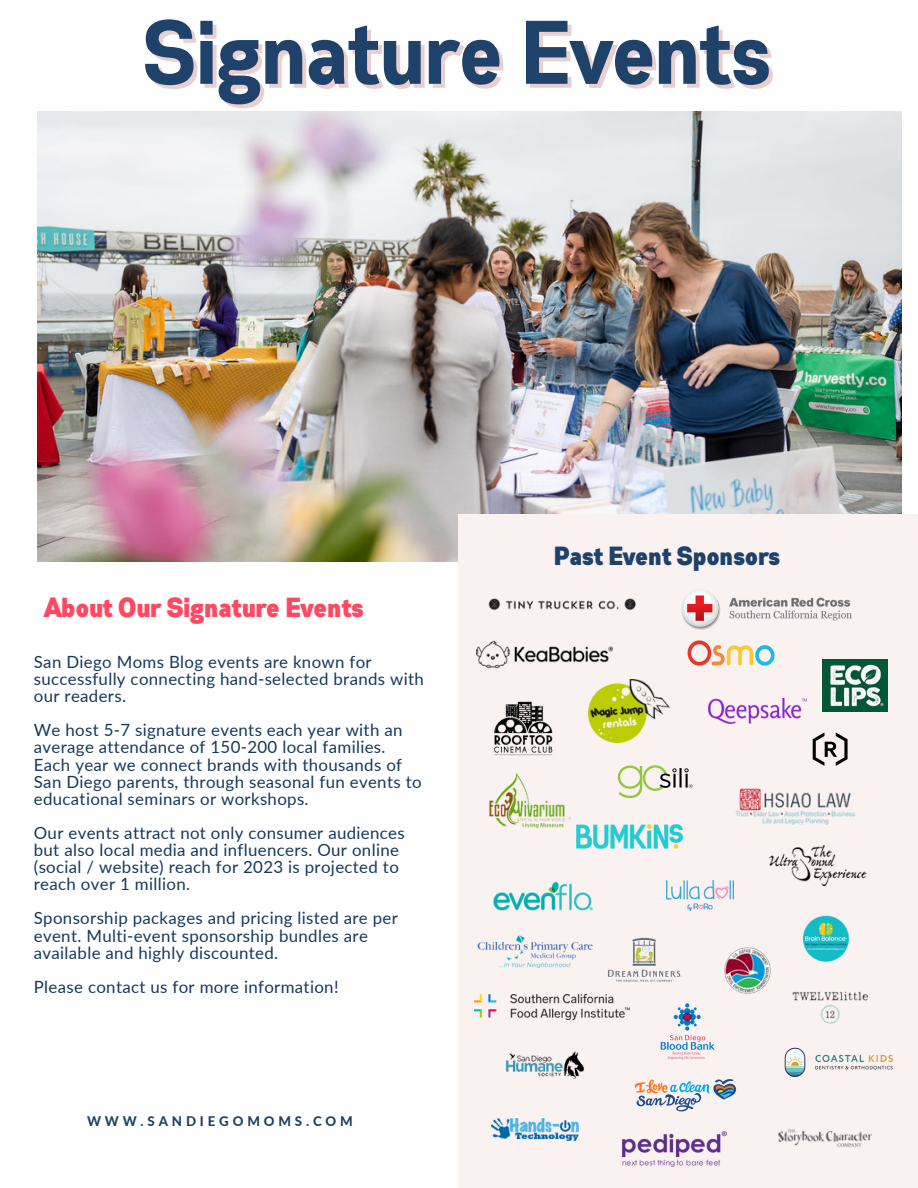
<style>
.page{position:relative;width:918px;height:1188px;background:#fff}
.page>*{position:absolute;margin:0;border:0;box-sizing:border-box;transform-origin:0 0}
.t1{font:700 90px "Gabriel Sans Cond";color:#1e426a}
.t2{font:900 27.6px "Gabriel Sans Cond";color:#ff4862}
.t3{font:900 26.25px "Gabriel Sans Cond";color:#1e426a}
.t4{font:16.8px/17.1px "Lato";letter-spacing:.02em;color:#15395d}
.t5{font:800 13.35px "Lato";letter-spacing:.29em;color:#1e426a}
</style>
<div class="page">
<img style="left:37px;top:112px;width:864px;height:450px">
<div style="left:458px;top:514px;width:460px;height:674px;background:#faf1f1"></div>
<img style="left:477px;top:640px;width:136px;height:28px">
<img style="left:823px;top:660px;width:64px;height:51px">
<svg style="left:813px;top:732px;width:35px;height:10px"></svg>
<img style="left:708px;top:699px;width:98px;height:24px">
<img style="left:488px;top:598px;width:148px;height:13px">
<img style="left:608px;top:937px;width:74px;height:45px">
<img style="left:617px;top:765px;width:76px;height:33px">
<img style="left:578px;top:825px;width:104px;height:23px">
<img style="left:667px;top:880px;width:66px;height:31px">
<img style="left:623px;top:1132px;width:103px;height:35px">
<img style="left:792px;top:991px;width:77px;height:33px">
<img style="left:493px;top:881px;width:100px;height:30px">
<img style="left:784px;top:1047px;width:109px;height:30px">
<img style="left:494px;top:701px;width:59px;height:48px">
<img style="left:725px;top:947px;width:46px;height:46px">
<img style="left:687px;top:643px;width:88px;height:23px">
<img style="left:489px;top:749px;width:89px;height:100px">
<img style="left:589px;top:679px;width:81px;height:63px">
<img style="left:681px;top:589px;width:171px;height:54px">
<img style="left:725px;top:742px;width:142px;height:141px">
<img style="left:778px;top:1129px;width:94px;height:19px">
<img style="left:803px;top:915px;width:46px;height:47px">
<img style="left:477px;top:935px;width:116px;height:33px">
<img style="left:492px;top:1118px;width:87px;height:23px">
<img style="left:474px;top:995px;width:155px;height:24px">
<img style="left:634px;top:1079px;width:103px;height:33px">
<img style="left:660px;top:1004px;width:54px;height:55px">
<img style="left:506px;top:1051px;width:78px;height:29px">
<h1 class="t1" style="left:145px;top:13px;width:630px">Signature Events</h1>
<p class="t2" style="left:45px;top:595px;width:321px">About Our Signature Events</p>
<p class="t4" style="left:34px;top:653px;width:392px">San Diego Moms Blog events are known for successfully connecting hand-selected brands with our readers.</p>
<p class="t4" style="left:34px;top:721px;width:389px">We host 5-7 signature events each year with an average attendance of 150-200 local families.<br>Each year we connect brands with thousands of San Diego parents, through seasonal fun events to educational seminars or workshops.</p>
<p class="t4" style="left:34px;top:824px;width:372px">Our events attract not only consumer audiences but also local media and influencers. Our online (social / website) reach for 2023 is projected to reach over 1 million.</p>
<p class="t4" style="left:34px;top:909px;width:366px">Sponsorship packages and pricing listed are per event. Multi-event sponsorship bundles are available and highly discounted.</p>
<p class="t4" style="left:34px;top:978px;width:306px">Please contact us for more information!</p>
<h3 class="t5" style="left:87px;top:1113px;width:267px">WWW.SANDIEGOMOMS.COM</h3>
<h3 class="t3" style="left:555px;top:545px;width:228px">Past Event Sponsors</h3>
</div>
